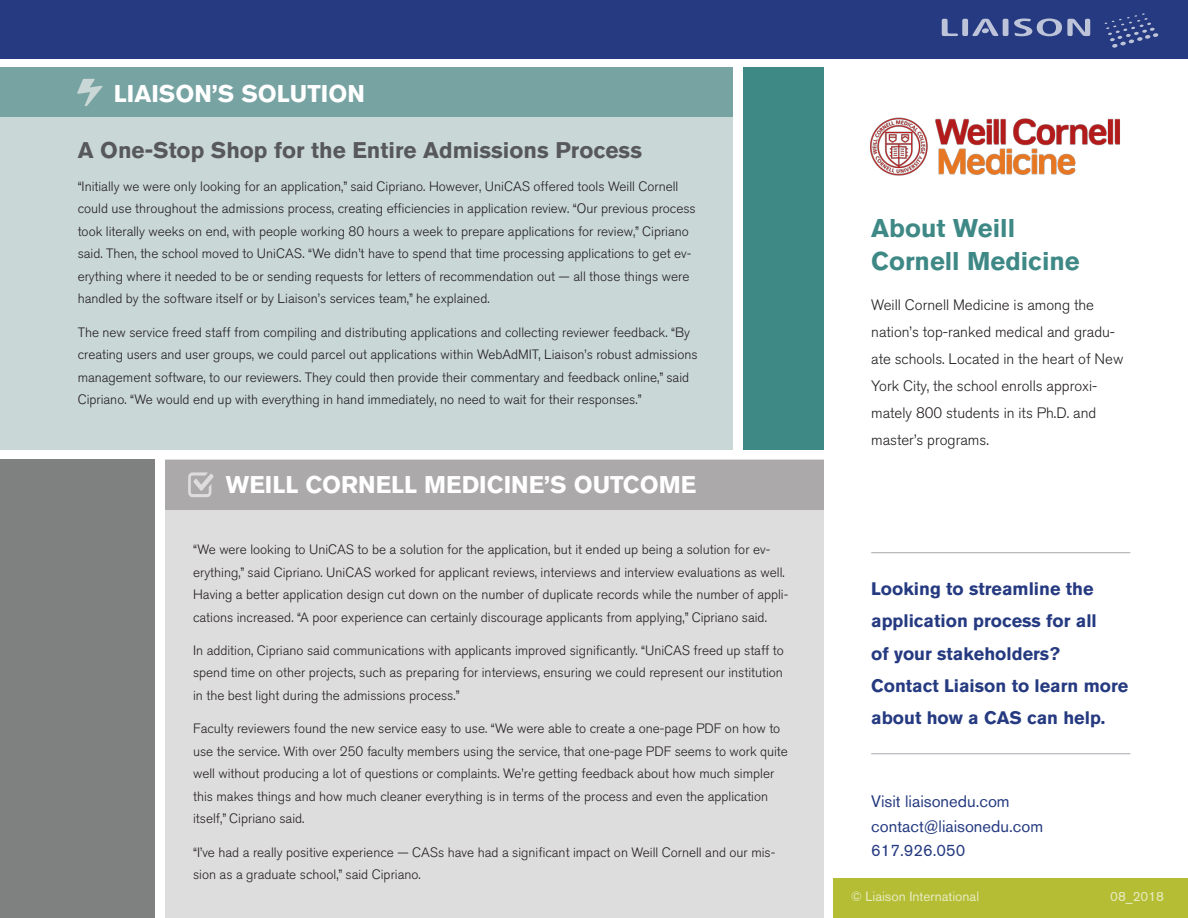
<style>
.page{position:relative;width:1188px;height:918px;background:#fff}
.page>*{position:absolute;margin:0;border:0;box-sizing:border-box;transform-origin:0 0}
.t1{font:700 25.5px/32.7px "Akzidenz Grotesk BQ";color:#3e8886}
.t2{font:700 24px "Akzidenz Grotesk BQ";color:#fff}
.t3{font:700 22.5px "Akzidenz Grotesk BQ";color:#57585a}
.t4{font:700 18px/32.1px "Akzidenz Grotesk BQ";color:#253a80}
.t5{font:16.5px/24.6px "Akzidenz Grotesk BQ";color:#253a80}
.t6{font:300 15px/27px "Akzidenz Grotesk BQ";color:#231f20}
.t7{font:300 13.5px/22.5px "Akzidenz Grotesk BQ";color:#231f20}
.t8{font:13.5px "Akzidenz Grotesk BQ";color:#fff}
</style>
<div class="page">
<div style="left:0;top:67px;width:732px;height:383px;background:#cad7d7"></div>
<div style="left:743px;top:67px;width:81px;height:383px;background:#3e8886"></div>
<div style="left:165px;top:460px;width:659px;height:458px;background:#dedddd"></div>
<div style="left:0;top:460px;width:155px;height:458px;background:#7f8080"></div>
<div style="left:0;top:67px;width:732px;height:50px;background:#78a3a3"></div>
<div style="left:165px;top:460px;width:659px;height:50px;background:#aba9a9"></div>
<div style="left:0;top:0;width:1188px;height:59px;background:#253a80"></div>
<div style="left:834px;top:878px;width:354px;height:40px;background:#b4bd34"></div>
<svg style="left:1105px;top:14px;width:53px;height:34px"></svg>
<svg style="left:942px;top:19px;width:16px;height:17px"></svg>
<div style="left:962px;top:19px;width:6px;height:17px;background:#bdc3d8;border-radius:2px"></div>
<div style="left:1003px;top:19px;width:5px;height:17px;background:#bdc3d8;border-radius:2px"></div>
<svg style="left:1014px;top:18px;width:76px;height:18px"></svg>
<svg style="left:972px;top:19px;width:27px;height:17px"></svg>
<svg style="left:188px;top:472px;width:26px;height:25px"></svg>
<svg style="left:77px;top:79px;width:26px;height:27px"></svg>
<hr style="left:871px;top:753px;width:259px;height:1px;background:#a8a9ad">
<hr style="left:871px;top:552px;width:259px;height:1px;background:#a8a9ad">
<img style="left:870px;top:117px;width:250px;height:59px">
<p class="t2" style="left:114px;top:80px;width:253px">LIAISON’S SOLUTION</p>
<p class="t3" style="left:78px;top:137px;width:566px">A One-Stop Shop for the Entire Admissions Process</p>
<p class="t7" style="left:78px;top:175px;width:620px">“Initially we were only looking for an application,” said Cipriano. However, UniCAS offered tools Weill Cornell could use throughout the admissions process, creating efficiencies in application review. “Our previous process took literally weeks on end, with people working 80 hours a week to prepare applications for review,” Cipriano said. Then, the school moved to UniCAS. “We didn’t have to spend that time processing applications to get ev&shy;erything where it needed to be or sending requests for letters of recommendation out — all those things were handled by the software itself or by Liaison’s services team,” he explained.</p>
<p class="t7" style="left:78px;top:321px;width:621px">The new service freed staff from compiling and distributing applications and collecting reviewer feedback. “By creating users and user groups, we could parcel out applications within WebAdMIT, Liaison’s robust admissions management software, to our reviewers. They could then provide their commentary and feedback online,” said Cipriano. “We would end up with everything in hand immediately, no need to wait for their responses.”</p>
<p class="t2" style="left:226px;top:471px;width:472px">WEILL CORNELL MEDICINE’S OUTCOME</p>
<p class="t7" style="left:193px;top:539px;width:597px">“We were looking to UniCAS to be a solution for the application, but it ended up being a solution for ev&shy;erything,” said Cipriano. UniCAS worked for applicant reviews, interviews and interview evaluations as well.<br>Having a better application design cut down on the number of duplicate records while the number of appli&shy;cations increased. “A poor experience can certainly discourage applicants from applying,” Cipriano said.</p>
<p class="t7" style="left:193px;top:639px;width:592px;text-align:justify">In addition, Cipriano said communications with applicants improved significantly. “UniCAS freed up staff to spend time on other projects, such as preparing for interviews, ensuring we could represent our institution in the best light during the admissions process.”</p>
<p class="t7" style="left:193px;top:718px;width:596px">Faculty reviewers found the new service easy to use. “We were able to create a one-page PDF on how to use the service. With over 250 faculty members using the service, that one-page PDF seems to work quite well without producing a lot of questions or complaints. We’re getting feedback about how much simpler this makes things and how much cleaner everything is in terms of the process and even the application itself,” Cipriano said.</p>
<p class="t7" style="left:193px;top:841px;width:584px">“I’ve had a really positive experience — CASs have had a significant impact on Weill Cornell and our mis&shy;sion as a graduate school,” said Cipriano.</p>
<p class="t1" style="left:871px;top:212px;width:210px">About Weill<br>Cornell Medicine</p>
<p class="t6" style="left:871px;top:292px;width:254px">Weill Cornell Medicine is among the nation’s top-ranked medical and gradu&shy;ate schools. Located in the heart of New York City, the school enrolls approxi&shy;mately 800 students in its Ph.D. and master’s programs.</p>
<p class="t4" style="left:871px;top:573px;width:259px">Looking to streamline the application process for all<br>of your stakeholders?<br>Contact Liaison to learn more about how a CAS can help.</p>
<p class="t5" style="left:871px;top:789px;width:173px">Visit liaisonedu.com contact@liaisonedu.com<br>617.926.050</p>
<p class="t8" style="left:850px;top:889px;width:130px">© Liaison International</p>
<p class="t8" style="left:1110px;top:889px;width:55px">08_2018</p>
</div>
